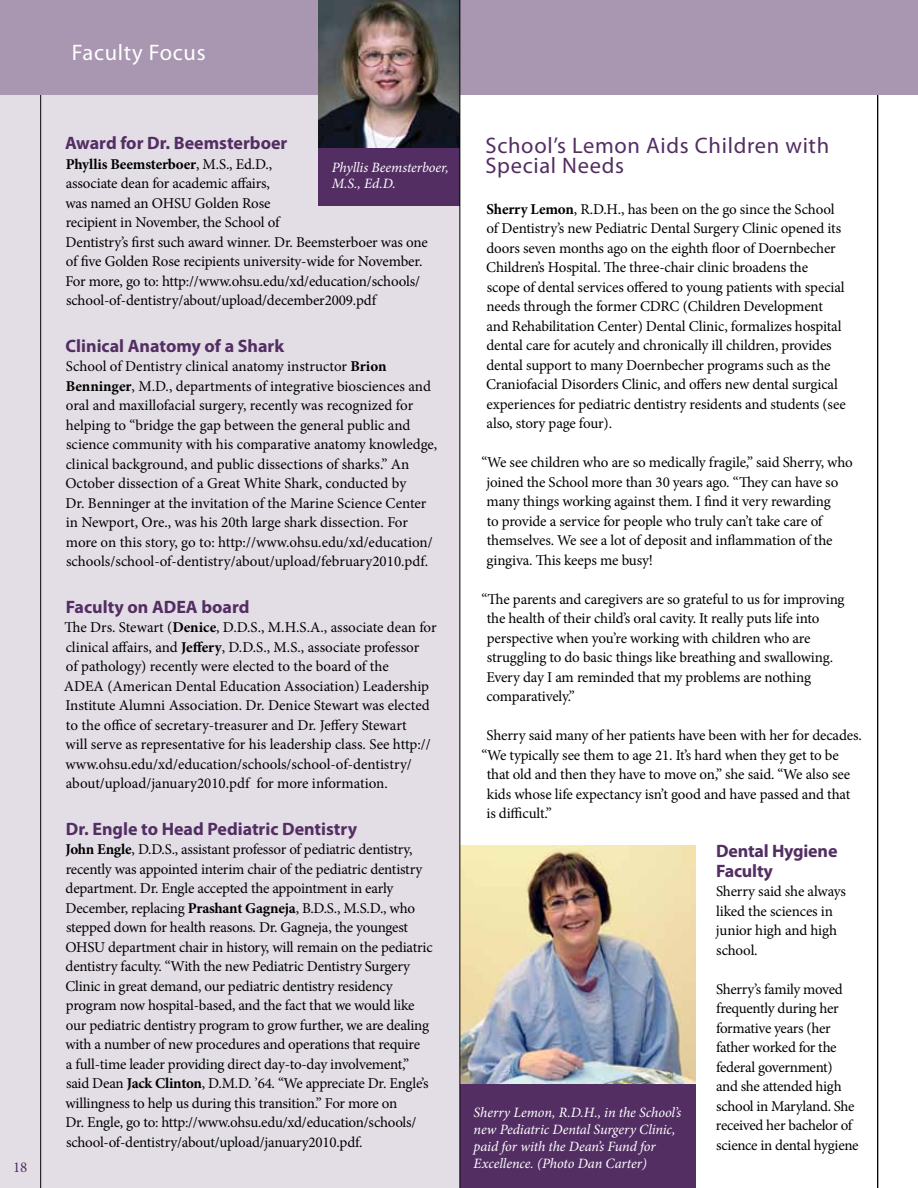
<style>
.page{position:relative;width:918px;height:1188px;background:#fff}
.page>*{position:absolute;margin:0;border:0;box-sizing:border-box;transform-origin:0 0}
.t1{font:22.5px/20.2px "Myriad Pro";letter-spacing:.03em;color:#532e63}
.t2{font:22.5px "Myriad Pro";letter-spacing:.03em;color:#fff}
.t3{font:700 18px/19.5px "Myriad Pro";color:#532e63}
.t4{font:15px/19.5px "Minion Pro";letter-spacing:-.01em;color:#000}
.t5{font:15px "Minion Pro";color:#532e63}
.t6{font:italic 14.25px/17.1px "Minion Pro";letter-spacing:-.005em;color:#fff}
.s1{font-weight:700}
</style>
<div class="page">
<img style="left:461px;top:846px;width:234px;height:238px">
<div style="left:459px;top:1084px;width:236px;height:104px;background:#532e63"></div>
<div style="left:0;top:44px;width:460px;height:1144px;background:#e3dee6"></div>
<hr style="left:40px;top:0;width:1px;height:1188px;background:#000">
<hr style="left:877px;top:0;width:1px;height:1188px;background:#000">
<div style="left:0;top:0;width:918px;height:94px;background:#a997b1"></div>
<img style="left:318px;top:0;width:142px;height:148px">
<div style="left:318px;top:148px;width:142px;height:57px;background:#532e63"></div>
<hr style="left:460px;top:0;width:1px;height:1188px;background:#000">
<p class="t5" style="left:13px;top:1157px;width:16px">18</p>
<h1 class="t2" style="left:72px;top:38px;width:135px">Faculty Focus</h1>
<p class="t3" style="left:65px;top:133px;width:224px">Award for Dr. Beemsterboer</p>
<p class="t4" style="left:65px;top:154px;width:364px"><span class="s1">Phyllis Beemsterboer</span>, M.S., Ed.D.,<br>associate dean for academic affairs,<br>was named an OHSU Golden Rose<br>recipient in November, the School of<br>Dentistry’s first such award winner. Dr. Beemsterboer was one of five Golden Rose recipients university-wide for November.<br>For more, go to: http://www.ohsu.edu/xd/education/schools/ school-of-dentistry/about/upload/december2009.pdf</p>
<p class="t3" style="left:66px;top:335px;width:220px">Clinical Anatomy of a Shark</p>
<p class="t4" style="left:65px;top:357px;width:374px">School of Dentistry clinical anatomy instructor <span class="s1">Brion Benninger</span>, M.D., departments of integrative biosciences and oral and maxillofacial surgery, recently was recognized for helping to “bridge the gap between the general public and science community with his comparative anatomy knowledge, clinical background, and public dissections of sharks.” An October dissection of a Great White Shark, conducted by<br>Dr. Benninger at the invitation of the Marine Science Center in Newport, Ore., was his 20th large shark dissection. For more on this story, go to: http://www.ohsu.edu/xd/education/ schools/school-of-dentistry/about/upload/february2010.pdf.</p>
<p class="t3" style="left:66px;top:596px;width:185px">Faculty on ADEA board</p>
<p class="t4" style="left:64px;top:618px;width:374px">The Drs. Stewart (<span class="s1">Denice</span>, D.D.S., M.H.S.A., associate dean for clinical affairs, and <span class="s1">Jeffery</span>, D.D.S., M.S., associate professor<br>of pathology) recently were elected to the board of the<br>ADEA (American Dental Education Association) Leadership Institute Alumni Association. Dr. Denice Stewart was elected to the office of secretary-treasurer and Dr. Jeffery Stewart<br>will serve as representative for his leadership class. See http:// www.ohsu.edu/xd/education/schools/school-of-dentistry/ about/upload/january2010.pdf for more information.</p>
<p class="t3" style="left:66px;top:818px;width:293px">Dr. Engle to Head Pediatric Dentistry</p>
<p class="t4" style="left:65px;top:840px;width:369px"><span class="s1">John Engle</span>, D.D.S., assistant professor of pediatric dentistry, recently was appointed interim chair of the pediatric dentistry department. Dr. Engle accepted the appointment in early December, replacing <span class="s1">Prashant Gagneja</span>, B.D.S., M.S.D., who stepped down for health reasons. Dr. Gagneja, the youngest OHSU department chair in history, will remain on the pediatric dentistry faculty. “With the new Pediatric Dentistry Surgery Clinic in great demand, our pediatric dentistry residency program now hospital-based, and the fact that we would like our pediatric dentistry program to grow further, we are dealing with a number of new procedures and operations that require<br>a full-time leader providing direct day-to-day involvement,” said Dean <span class="s1">Jack Clinton</span>, D.M.D. ’64. “We appreciate Dr. Engle’s willingness to help us during this transition.” For more on<br>Dr. Engle, go to: http://www.ohsu.edu/xd/education/schools/ school-of-dentistry/about/upload/january2010.pdf.</p>
<p class="t6" style="left:332px;top:159px;width:119px;line-height:16.5px">Phyllis Beemsterboer,<br>M.S., Ed.D.</p>
<h1 class="t1" style="left:485px;top:135px;width:345px">School’s Lemon Aids Children with<br>Special Needs</h1>
<p class="t4" style="left:486px;top:199px;width:361px"><span class="s1">Sherry Lemon</span>, R.D.H., has been on the go since the School of Dentistry’s new Pediatric Dental Surgery Clinic opened its doors seven months ago on the eighth floor of Doernbecher Children’s Hospital. The three-chair clinic broadens the<br>scope of dental services offered to young patients with special needs through the former CDRC (Children Development and Rehabilitation Center) Dental Clinic, formalizes hospital dental care for acutely and chronically ill children, provides dental support to many Doernbecher programs such as the Craniofacial Disorders Clinic, and offers new dental surgical experiences for pediatric dentistry residents and students (see also, story page four).</p>
<p class="t4" style="left:487px;top:453px;width:368px;text-indent:-5px">“We see children who are so medically fragile,” said Sherry, who joined the School more than 30 years ago. “They can have so many things working against them. I find it very rewarding<br>to provide a service for people who truly can’t take care of themselves. We see a lot of deposit and inflammation of the gingiva. This keeps me busy!</p>
<p class="t4" style="left:486px;top:589px;width:360px;text-indent:-5px">“The parents and caregivers are so grateful to us for improving the health of their child’s oral cavity. It really puts life into perspective when you’re working with children who are struggling to do basic things like breathing and swallowing.<br>Every day I am reminded that my problems are nothing comparatively.”</p>
<p class="t4" style="left:487px;top:726px;width:377px">Sherry said many of her patients have been with her for decades.</p>
<p class="t4" style="left:481px;top:745px;width:359px">“We typically see them to age 21. It’s hard when they get to be</p>
<p class="t4" style="left:487px;top:765px;width:365px">that old and then they have to move on,” she said. “We also see</p>
<p class="t4" style="left:487px;top:784px;width:365px">kids whose life expectancy isn’t good and have passed and that</p>
<p class="t4" style="left:487px;top:804px;width:67px">is difficult.”</p>
<p class="t3" style="left:716px;top:841px;width:123px">Dental Hygiene<br>Faculty</p>
<p class="t4" style="left:716px;top:882px;width:132px">Sherry said she always liked the sciences in junior high and high school.</p>
<p class="t4" style="left:716px;top:979px;width:144px">Sherry’s family moved frequently during her formative years (her father worked for the federal government)<br>and she attended high school in Maryland. She received her bachelor of science in dental hygiene</p>
<p class="t6" style="left:474px;top:1103px;width:209px">Sherry Lemon, R.D.H., in the School’s new Pediatric Dental Surgery Clinic, paid for with the Dean’s Fund for Excellence. (Photo Dan Carter)</p>
</div>
